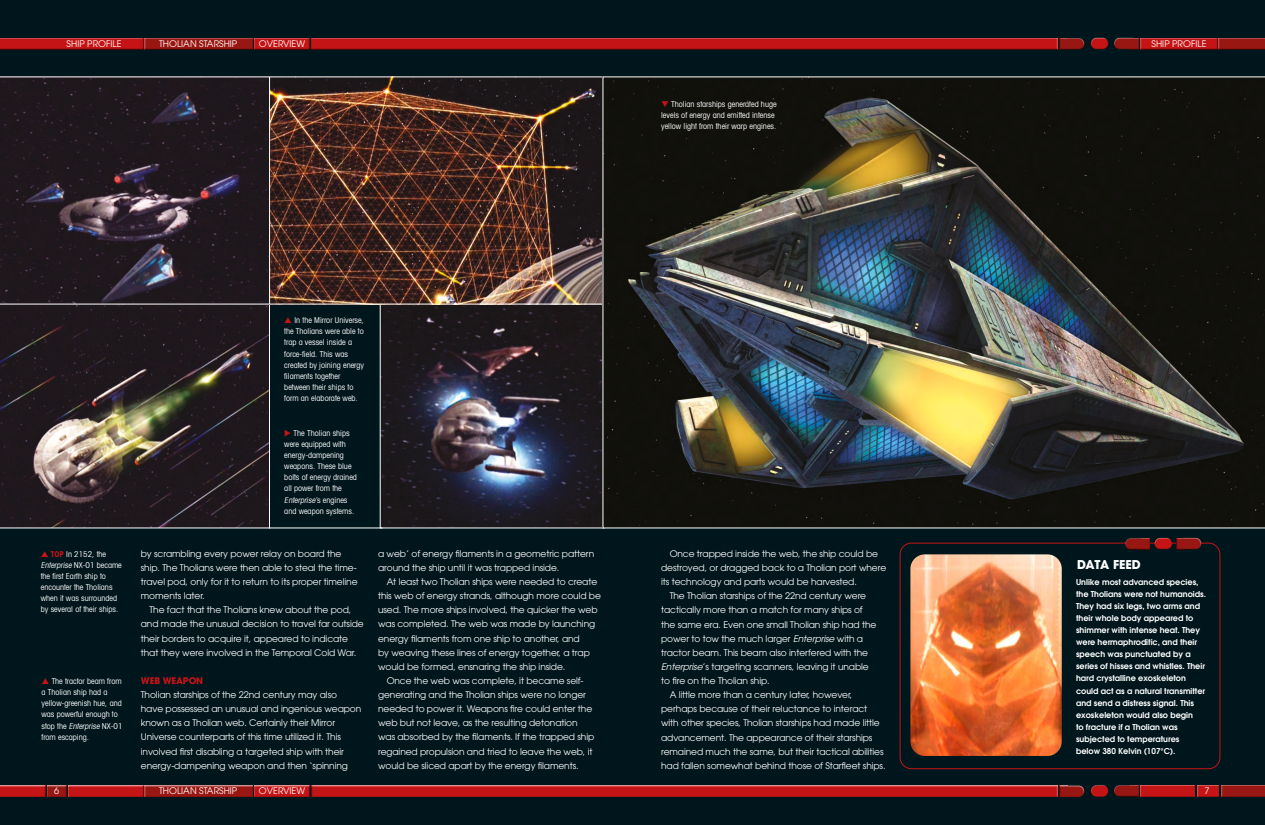
<style>
.page{position:relative;width:1265px;height:825px;background:#fff}
.page>*{position:absolute;margin:0;border:0;box-sizing:border-box;transform-origin:0 0}
.t1{font:700 12.1px "Avant Garde";letter-spacing:-.01em;color:#fff}
.t2{font:9.1px/14.1px "Avant Garde";letter-spacing:-.01em;color:#fff}
.t3{font:700 9.1px "Avant Garde";letter-spacing:-.01em;color:#c51415}
.t4{font:condensed 8.1px/11.1px "Avant Garde LT";color:#fff}
.t5{font:600 8.1px/12.1px "Avant Garde LT";color:#fff}
.s1{color:#c51415}
.s2{font-weight:700;color:#c51415}
.s3{font-style:italic}
.s4{font-family:"Avant Garde LT";font-style:italic}
</style>
<div class="page">
<div style="left:0;top:0;width:1264px;height:825px;background:#00161d"></div>
<div style="left:899px;top:543px;width:321px;height:226px;border:1px solid #c51415;border-radius:11px"></div>
<div style="left:1113px;top:37px;width:26px;height:13px;background:#1d1d1b;opacity:.75"></div>
<div style="left:1113px;top:785px;width:26px;height:12px;background:#1d1d1b;opacity:.75"></div>
<div style="left:1058px;top:37px;width:27px;height:10px;background:#fff;opacity:.75"></div>
<div style="left:1058px;top:38px;width:26px;height:12px;background:#1d1d1b;opacity:.75"></div>
<div style="left:1058px;top:784px;width:27px;height:11px;background:#fff;opacity:.75"></div>
<div style="left:1058px;top:785px;width:26px;height:12px;background:#1d1d1b;opacity:.75"></div>
<div style="left:1139px;top:37px;width:79px;height:13px;background:#1d1d1b;opacity:.75"></div>
<div style="left:1139px;top:785px;width:57px;height:12px;background:#c51415"></div>
<div style="left:1197px;top:785px;width:23px;height:12px;background:#1d1d1b;opacity:.75"></div>
<div style="left:311px;top:38px;width:746px;height:12px;background:#1d1d1b;opacity:.75"></div>
<div style="left:311px;top:785px;width:746px;height:12px;background:#1d1d1b;opacity:.75"></div>
<div style="left:253px;top:38px;width:57px;height:12px;background:#1d1d1b;opacity:.75"></div>
<div style="left:253px;top:785px;width:57px;height:12px;background:#1d1d1b;opacity:.75"></div>
<div style="left:144px;top:38px;width:109px;height:12px;background:#1d1d1b;opacity:.75"></div>
<div style="left:144px;top:785px;width:109px;height:12px;background:#1d1d1b;opacity:.75"></div>
<div style="left:46px;top:785px;width:21px;height:12px;background:#1d1d1b;opacity:.75"></div>
<div style="left:0;top:38px;width:144px;height:12px;background:#1d1d1b;opacity:.75"></div>
<div style="left:66px;top:784px;width:78px;height:13px;background:#fff;opacity:.75"></div>
<div style="left:67px;top:785px;width:77px;height:12px;background:#1d1d1b;opacity:.75"></div>
<div style="left:0;top:785px;width:46px;height:12px;background:#1d1d1b;opacity:.75"></div>
<div style="left:1217px;top:37px;width:47px;height:13px;background:#1d1d1b;opacity:.75"></div>
<div style="left:1220px;top:784px;width:44px;height:13px;background:#1d1d1b;opacity:.75"></div>
<div style="left:1090px;top:37px;width:18px;height:10px;background:#fff;opacity:.75"></div>
<div style="left:1090px;top:39px;width:20px;height:11px;background:#1d1d1b;opacity:.75"></div>
<div style="left:1090px;top:784px;width:18px;height:10px;background:#fff;opacity:.75"></div>
<div style="left:1090px;top:787px;width:20px;height:10px;background:#1d1d1b;opacity:.75"></div>
<img style="left:910px;top:554px;width:151px;height:202px">
<img style="left:0;top:305px;width:270px;height:223px">
<img style="left:381px;top:305px;width:221px;height:221px">
<div style="left:1175px;top:537px;width:27px;height:10px;background:#fff;opacity:.75"></div>
<div style="left:1175px;top:537px;width:26px;height:13px;background:#1d1d1b;opacity:.75"></div>
<div style="left:1123px;top:537px;width:27px;height:11px;background:#00161d"></div>
<div style="left:1124px;top:538px;width:26px;height:12px;background:#1d1d1b;opacity:.75"></div>
<div style="left:1153px;top:537px;width:19px;height:10px;background:#fff;opacity:.75"></div>
<div style="left:1153px;top:539px;width:20px;height:11px;background:#1d1d1b;opacity:.75"></div>
<svg style="left:0;top:76px;width:269px;height:229px;background:#2a2129"></svg>
<img style="left:271px;top:78px;width:331px;height:225px">
<div style="left:269px;top:76px;width:335px;height:229px;border:1px solid #fff"></div>
<img style="left:602px;top:76px;width:662px;height:452px">
<hr style="left:269px;top:527px;width:113px;height:1px;background:#fff">
<p class="t2" style="left:67px;top:36px;width:56px">SHIP PROFILE</p>
<p class="t2" style="left:159px;top:37px;width:80px">THOLIAN STARSHIP</p>
<p class="t2" style="left:259px;top:37px;width:48px">OVERVIEW</p>
<p class="t4" style="left:661px;top:98px;width:117px"><span class="s1">❑</span> Tholian starships generated huge levels of energy and emitted intense yellow light from their warp engines.</p>
<p class="t4" style="left:284px;top:315px;width:81px;text-indent:10px">In the Mirror Universe, the Tholians were able to trap a vessel inside a force-field. This was created by joining energy filaments together between their ships to form an elaborate web.</p>
<p class="t4" style="left:41px;top:548px;width:83px;text-indent:10px"><span class="s2">TOP</span> In 2152, the<br><span class="s3">Enterprise</span> NX-01 became the first Earth ship to encounter the Tholians when it was surrounded by several of their ships.</p>
<p class="t4" style="left:42px;top:675px;width:83px;text-indent:10px">The tractor beam from a Tholian ship had a yellow-greenish hue, and was powerful enough to stop the <span class="s3">Enterprise</span> NX-01 from escaping.</p>
<p class="t4" style="left:284px;top:427px;width:74px"><span class="s1">◆</span> The Tholian ships were equipped with energy-dampening weapons. These blue bolts of energy drained all power from the<br><span class="s3">Enterprise’</span>s e n g i n e s and weapon systems.</p>
<p class="t2" style="left:141px;top:546px;width:218px">by scrambling every power relay on board the ship. The Tholians were then able to steal the time&shy;travel pod, only for it to return to its proper timeline moments later.</p>
<p class="t2" style="left:141px;top:603px;width:224px;text-indent:9px">The fact that the Tholians knew about the pod, and made the unusual decision to travel far outside their borders to acquire it, appeared to indicate that they were involved in the Temporal Cold War.</p>
<p class="t3" style="left:141px;top:675px;width:64px">WEB WEAPON</p>
<p class="t2" style="left:141px;top:688px;width:222px">Tholian starships of the 22nd century may also have possessed an unusual and ingenious weapon known as a Tholian web. Certainly their Mirror Universe counterparts of this time utilized it. This involved first disabling a targeted ship with their energy-dampening weapon and then ‘spinning</p>
<p class="t2" style="left:54px;top:784px;width:7px">6</p>
<p class="t2" style="left:259px;top:784px;width:48px">OVERVIEW</p>
<p class="t2" style="left:159px;top:784px;width:80px">THOLIAN STARSHIP</p>
<p class="t2" style="left:378px;top:546px;width:218px">a web’ of energy filaments in a geometric pattern around the ship until it was trapped inside.</p>
<p class="t2" style="left:386px;top:575px;width:212px">At least two Tholian ships were needed to create</p>
<p class="t2" style="left:378px;top:589px;width:224px">this web of energy strands, although more could be</p>
<p class="t2" style="left:378px;top:603px;width:221px">used. The more ships involved, the quicker the web</p>
<p class="t2" style="left:378px;top:617px;width:219px">was completed. The web was made by launching</p>
<p class="t2" style="left:378px;top:631px;width:203px">energy filaments from one ship to another, and</p>
<p class="t2" style="left:378px;top:645px;width:213px">by weaving these lines of energy together, a trap</p>
<p class="t2" style="left:378px;top:659px;width:189px">would be formed, ensnaring the ship inside.</p>
<p class="t2" style="left:386px;top:673px;width:198px">Once the web was complete, it became self-</p>
<p class="t2" style="left:378px;top:688px;width:209px">generating and the Tholian ships were no longer</p>
<p class="t2" style="left:378px;top:702px;width:216px">needed to power it. Weapons fire could enter the</p>
<p class="t2" style="left:378px;top:716px;width:201px">web but not leave, as the resulting detonation</p>
<p class="t2" style="left:378px;top:730px;width:218px">was absorbed by the filaments. If the trapped ship</p>
<p class="t2" style="left:378px;top:744px;width:216px">regained propulsion and tried to leave the web, it</p>
<p class="t2" style="left:378px;top:758px;width:202px">would be sliced apart by the energy filaments.</p>
<p class="t2" style="left:669px;top:546px;width:210px">Once trapped inside the web, the ship could be</p>
<p class="t2" style="left:661px;top:561px;width:227px">destroyed, or dragged back to a Tholian port where</p>
<p class="t2" style="left:661px;top:575px;width:197px">its technology and parts would be harvested.</p>
<p class="t2" style="left:669px;top:589px;width:198px">The Tholian starships of the 22nd century were</p>
<p class="t2" style="left:661px;top:603px;width:203px">tactically more than a match for many ships of</p>
<p class="t2" style="left:661px;top:617px;width:217px">the same era. Even one small Tholian ship had the</p>
<p class="t2" style="left:661px;top:631px;width:203px">power to tow the much larger <span class="s4">Enterprise</span> with a</p>
<p class="t2" style="left:661px;top:645px;width:208px">tractor beam. This beam also interfered with the</p>
<p class="t2" style="left:661px;top:659px;width:209px"><span class="s4">Enterprise</span>’s targeting scanners, leaving it unable</p>
<p class="t2" style="left:661px;top:674px;width:110px">to fire on the Tholian ship.</p>
<p class="t2" style="left:669px;top:688px;width:184px">A little more than a century later, however,</p>
<p class="t2" style="left:661px;top:702px;width:208px">perhaps because of their reluctance to interact</p>
<p class="t2" style="left:661px;top:716px;width:220px">with other species, Tholian starships had made little</p>
<p class="t2" style="left:661px;top:730px;width:213px">advancement. The appearance of their starships</p>
<p class="t2" style="left:661px;top:744px;width:224px">remained much the same, but their tactical abilities</p>
<p class="t2" style="left:661px;top:758px;width:226px">had fallen somewhat behind those of Starfleet ships.</p>
<p class="t2" style="left:1151px;top:37px;width:56px">SHIP PROFILE</p>
<h1 class="t1" style="left:1076px;top:557px;width:65px">DATA FEED</h1>
<p class="t5" style="left:1075px;top:575px;width:131px">Unlike most advanced species, the Tholians were not humanoids.<br>They had six legs, two arms and their whole body appeared to shimmer with intense heat. They were hermaphroditic, and their speech was punctuated by a series of hisses and whistles. Their hard crystalline exoskeleton could act as a natural transmitter and send a distress signal. This exoskeleton would also begin<br>to fracture if a Tholian was subjected to temperatures<br>below 380 Kelvin (107°C).</p>
<p class="t2" style="left:1204px;top:784px;width:7px">7</p>
</div>
